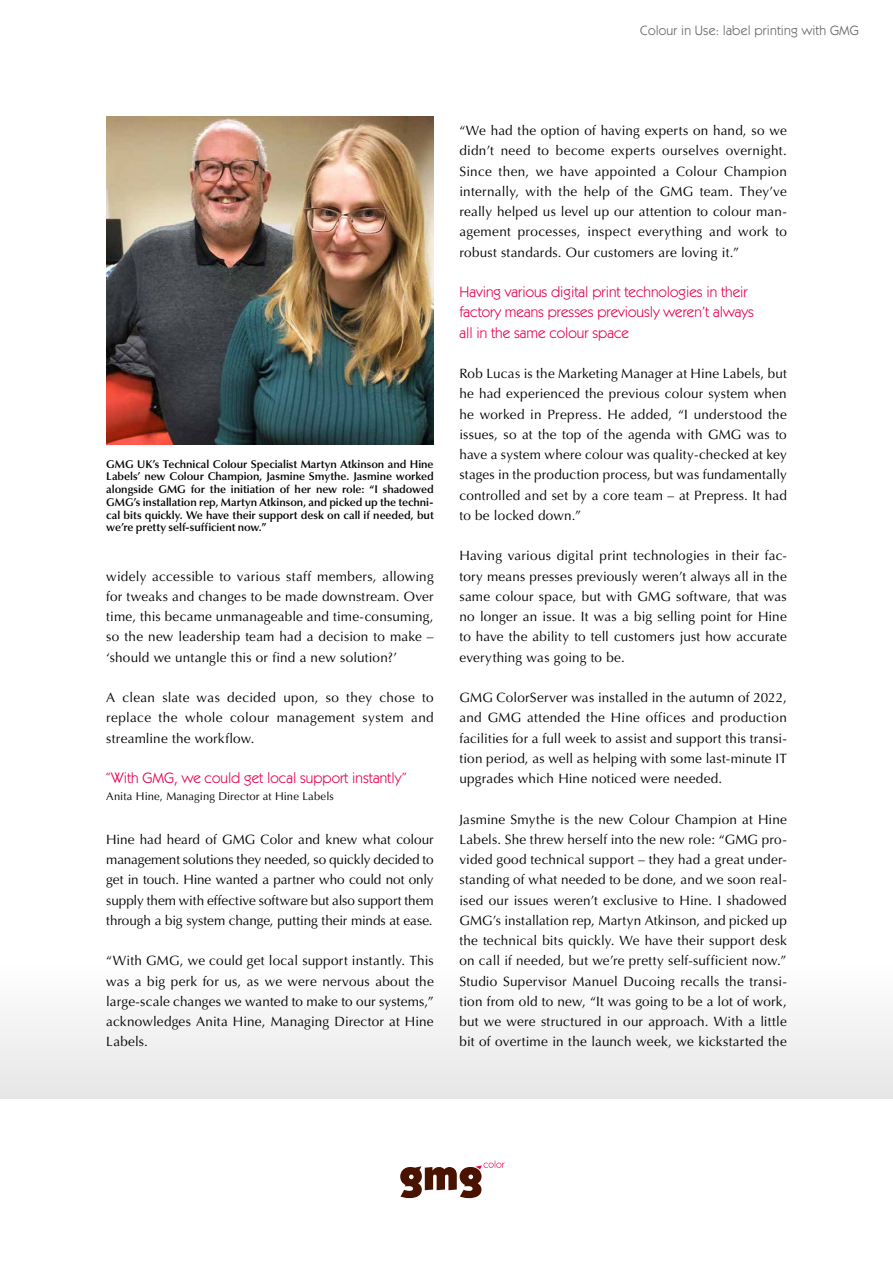
<style>
.page{position:relative;width:893px;height:1263px;background:#fff}
.page>*{position:absolute;margin:0;border:0;box-sizing:border-box;transform-origin:0 0}
.t1{font:15px/20.2px "ITC Kabel Std";color:#e50050}
.t2{font:13.5px/20.2px "Optima LT Std";letter-spacing:.015em;color:#000;text-align:justify}
.t3{font:13.5px "ITC Kabel Std";letter-spacing:.015em;color:#636362}
.t4{font:600 11.25px/12.8px "Optima LT Std";letter-spacing:-.005em;color:#000;text-align:justify}
.t5{font:11.25px "Optima LT Std";letter-spacing:.01em;color:#000}
</style>
<div class="page">
<svg style="left:400px;top:1160px;width:105px;height:38px"></svg>
<div style="left:0;top:803px;width:893px;height:295px;background:linear-gradient(to bottom,#fff,#ededed)"></div>
<img style="left:106px;top:117px;width:328px;height:327px">
<p class="t3" style="left:640px;top:23px;width:220px">Colour in Use: label printing with GMG</p>
<p class="t4" style="left:106px;top:457px;width:329px">GMG UK’s Technical Colour Specialist Martyn Atkinson and Hine Labels’ new Colour Champion, Jasmine Smythe. Jasmine worked alongside GMG for the initiation of her new role: “I shadowed GMG’s installation rep, Martyn Atkinson, and picked up the techni&shy;cal bits quickly. We have their support desk on call if needed, but we’re pretty self-sufficient now.”</p>
<p class="t2" style="left:106px;top:566px;width:329px">widely accessible to various staff members, allowing for tweaks and changes to be made downstream. Over time, this became unmanageable and time-consuming, so the new leadership team had a decision to make – ‘should we untangle this or find a new solution?’</p>
<p class="t2" style="left:106px;top:688px;width:329px">A clean slate was decided upon, so they chose to replace the whole colour management system and streamline the workflow.</p>
<p class="t1" style="left:106px;top:768px;width:302px">“With GMG, we could get local support instantly”</p>
<p class="t5" style="left:106px;top:790px;width:229px">Anita Hine, Managing Director at Hine Labels</p>
<p class="t2" style="left:106px;top:829px;width:329px">Hine had heard of GMG Color and knew what colour management solutions they needed, so quickly decided to get in touch. Hine wanted a partner who could not only supply them with effective software but also support them through a big system change, putting their minds at ease.</p>
<p class="t2" style="left:106px;top:951px;width:329px">“With GMG, we could get local support instantly. This was a big perk for us, as we were nervous about the large-scale changes we wanted to make to our systems,” acknowledges Anita Hine, Managing Director at Hine Labels.</p>
<p class="t2" style="left:459px;top:120px;width:329px">“We had the option of having experts on hand, so we didn’t need to become experts ourselves overnight.<br>Since then, we have appointed a Colour Champion internally, with the help of the GMG team. They’ve really helped us level up our attention to colour man&shy;agement processes, inspect everything and work to robust standards. Our customers are loving it.”</p>
<p class="t1" style="left:459px;top:282px;width:296px">Having various digital print technologies in their factory means presses previously weren’t always all in the same colour space</p>
<p class="t2" style="left:459px;top:364px;width:329px">Rob Lucas is the Marketing Manager at Hine Labels, but he had experienced the previous colour system when he worked in Prepress. He added, “I understood the issues, so at the top of the agenda with GMG was to have a system where colour was quality-checked at key stages in the production process, but was fundamentally controlled and set by a core team – at Prepress. It had to be locked down.”</p>
<p class="t2" style="left:459px;top:546px;width:329px">Having various digital print technologies in their fac&shy;tory means presses previously weren’t always all in the same colour space, but with GMG software, that was no longer an issue. It was a big selling point for Hine to have the ability to tell customers just how accurate everything was going to be.</p>
<p class="t2" style="left:459px;top:688px;width:329px">GMG ColorServer was installed in the autumn of 2022, and GMG attended the Hine offices and production facilities for a full week to assist and support this transi&shy;tion period, as well as helping with some last-minute IT upgrades which Hine noticed were needed.</p>
<p class="t2" style="left:459px;top:809px;width:329px">Jasmine Smythe is the new Colour Champion at Hine Labels. She threw herself into the new role: “GMG pro&shy;vided good technical support – they had a great under&shy;standing of what needed to be done, and we soon real&shy;ised our issues weren’t exclusive to Hine. I shadowed GMG’s installation rep, Martyn Atkinson, and picked up the technical bits quickly. We have their support desk on call if needed, but we’re pretty self-sufficient now.” Studio Supervisor Manuel Ducoing recalls the transi&shy;tion from old to new, “It was going to be a lot of work, but we were structured in our approach. With a little bit of overtime in the launch week, we kickstarted the</p>
</div>
